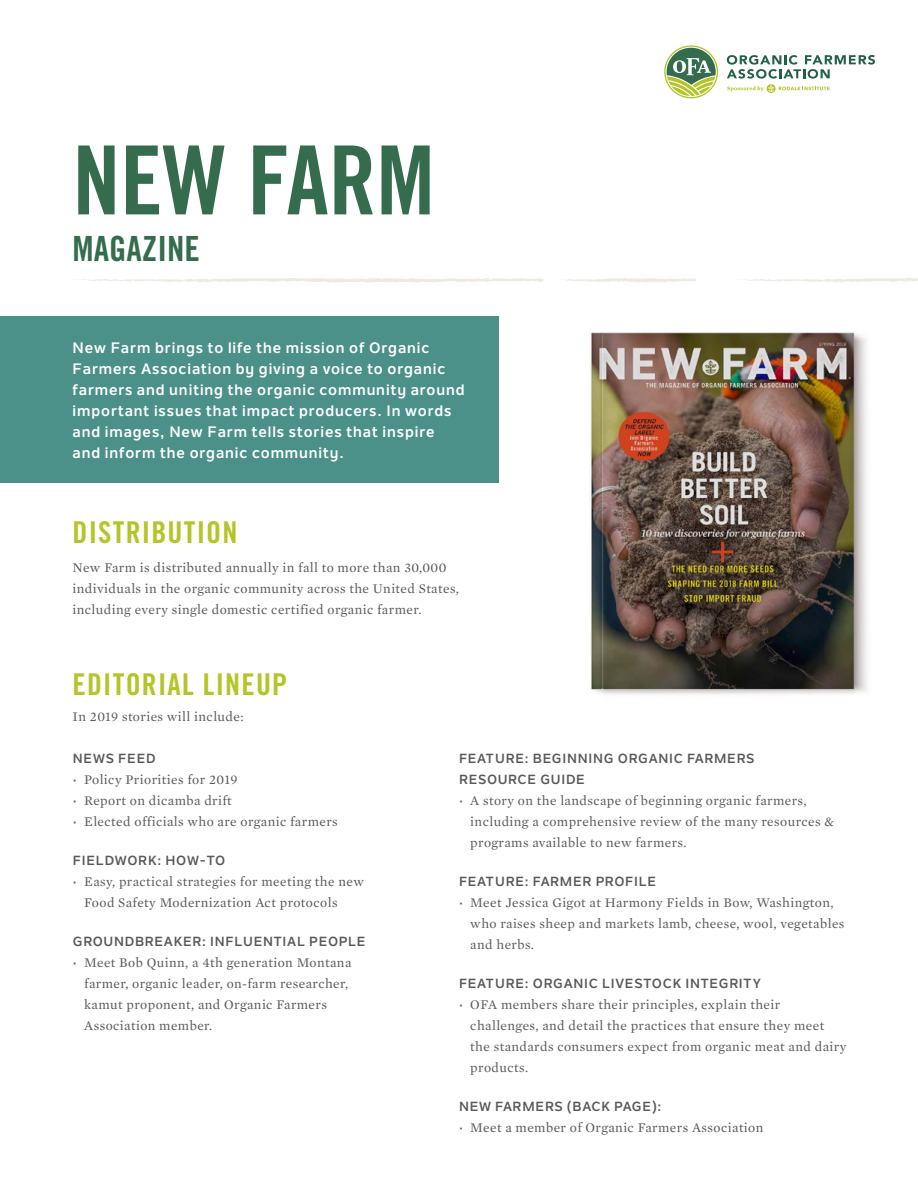
<style>
.page{position:relative;width:918px;height:1188px;background:#fff}
.page>*{position:absolute;margin:0;border:0;box-sizing:border-box;transform-origin:0 0}
.t1{font:95.4px "Trade Gothic Bold Cond Twenty";color:#346c4d}
.t2{font:34.65px "Trade Gothic Bold Cond Twenty";color:#346c4d}
.t3{font:30px "Trade Gothic Bold Cond Twenty";letter-spacing:.04em;color:#b5c428}
.t4{font:700 15px/21px "Nolan Next";letter-spacing:.06em;color:#fff}
.t5{font:13.5px/21px "Mercury Text G1";letter-spacing:.03em;color:#58595b}
.t6{font:700 13.2px/21px "Nolan Next";letter-spacing:.06em;color:#58595b}
.s1{font-family:"Nolan Next";font-weight:700;font-size:13.2px}
</style>
<div class="page">
<img style="left:590px;top:332px;width:278px;height:363px">
<svg style="left:77px;top:278px;width:467px;height:5px"></svg>
<svg style="left:565px;top:278px;width:131px;height:5px"></svg>
<svg style="left:739px;top:278px;width:179px;height:5px"></svg>
<svg style="left:664px;top:45px;width:54px;height:53px"></svg>
<svg style="left:727px;top:55px;width:148px;height:38px"></svg>
<div style="left:0;top:317px;width:498px;height:166px;background:#4b9189"></div>
<h1 class="t1" style="left:73px;top:122px;width:364px">NEW FARM</h1>
<h2 class="t2" style="left:73px;top:227px;width:129px">MAGAZINE</h2>
<p class="t4" style="left:73px;top:337px;width:394px">New Farm brings to life the mission of Organic Farmers Association by giving a voice to organic farmers and uniting the organic community around important issues that impact producers. In words and images, New Farm tells stories that inspire and inform the organic community.</p>
<h3 class="t3" style="left:73px;top:514px;width:166px">DISTRIBUTION</h3>
<p class="t5" style="left:73px;top:557px;width:388px">New Farm is distributed annually in fall to more than 30,000 individuals in the organic community across the United States, including every single domestic certified organic farmer.</p>
<h3 class="t3" style="left:73px;top:666px;width:216px">EDITORIAL LINEUP</h3>
<p class="t5" style="left:73px;top:706px;width:173px">In 2019 stories will include:</p>
<p class="t6" style="left:73px;top:748px;width:84px">NEWS FEED</p>
<p class="t5" style="left:73px;top:769px;width:266px"><span class="s1">·</span> Policy Priorities for 2019<br><span class="s1">·</span> Report on dicamba drift<br><span class="s1">·</span> Elected officials who are organic farmers</p>
<p class="t6" style="left:73px;top:850px;width:154px">FIELDWORK: HOW-TO</p>
<p class="t5" style="left:84px;top:871px;width:281px;text-indent:-11px"><span class="s1">·</span> Easy, practical strategies for meeting the new<br>Food Safety Modernization Act protocols</p>
<p class="t6" style="left:73px;top:931px;width:294px">GROUNDBREAKER: INFLUENTIAL PEOPLE</p>
<p class="t5" style="left:84px;top:952px;width:269px;text-indent:-11px"><span class="s1">·</span> Meet Bob Quinn, a 4th generation Montana farmer, organic leader, on-farm researcher, kamut proponent, and Organic Farmers Association member.</p>
<p class="t6" style="left:459px;top:748px;width:297px">FEATURE: BEGINNING ORGANIC FARMERS<br>RESOURCE GUIDE</p>
<p class="t5" style="left:470px;top:790px;width:365px;text-indent:-11px"><span class="s1">·</span> A story on the landscape of beginning organic farmers, including a comprehensive review of the many resources &amp; programs available to new farmers.</p>
<p class="t6" style="left:459px;top:871px;width:199px">FEATURE: FARMER PROFILE</p>
<p class="t5" style="left:470px;top:892px;width:376px;text-indent:-11px"><span class="s1">·</span> Meet Jessica Gigot at Harmony Fields in Bow, Washington, who raises sheep and markets lamb, cheese, wool, vegetables and herbs.</p>
<p class="t6" style="left:459px;top:973px;width:303px">FEATURE: ORGANIC LIVESTOCK INTEGRITY</p>
<p class="t5" style="left:470px;top:994px;width:378px;text-indent:-11px"><span class="s1">·</span> OFA members share their principles, explain their challenges, and detail the practices that ensure they meet the standards consumers expect from organic meat and dairy products.</p>
<p class="t6" style="left:459px;top:1096px;width:204px">NEW FARMERS (BACK PAGE):</p>
<p class="t5" style="left:459px;top:1117px;width:306px"><span class="s1">·</span> Meet a member of Organic Farmers Association</p>
</div>
